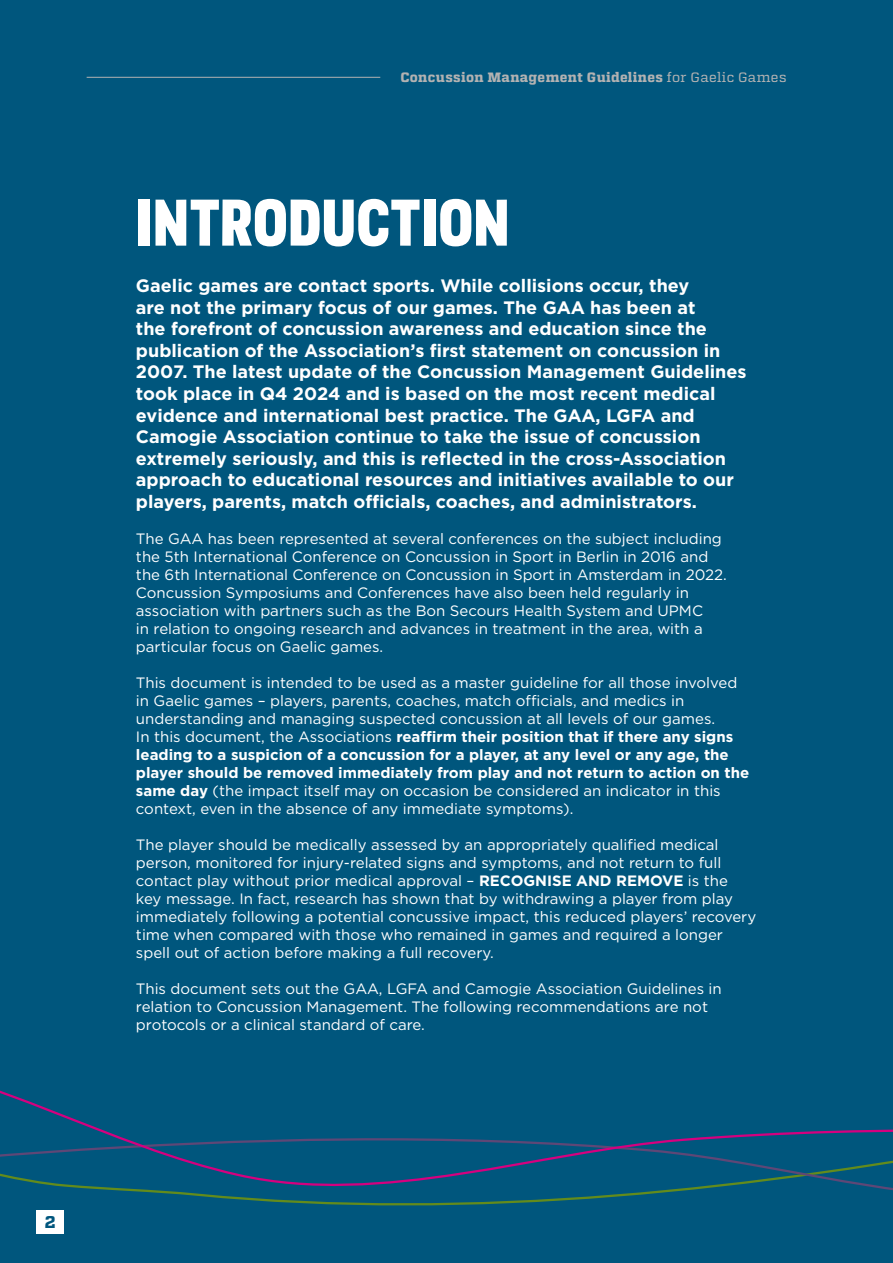
<style>
.page{position:relative;width:893px;height:1263px;background:#00567d}
.page>*{position:absolute;margin:0;border:0;box-sizing:border-box;transform-origin:0 0}
.t1{font:66px "Blooms Headline";color:#fff}
.t2{font:700 18px/21.6px "Gotham";color:#fff}
.t3{font:700 16.95px "Atletico";color:#00567d}
.t4{font:15px/18px "Gotham";color:#fff}
.t5{font:700 13.5px "Atletico";letter-spacing:.03em;color:#b3b2b2}
.s1{font-weight:400}
.s2{font-weight:700}
</style>
<div class="page">
<div style="left:37px;top:1210px;width:27px;height:24px;background:#fff"></div>
<hr style="left:87px;top:77px;width:293px;height:1px;background:#b3b2b2">
<svg style="left:0;top:1090px;width:893px;height:122px"></svg>
<p class="t3" style="left:45px;top:1212px;width:13px">2</p>
<p class="t5" style="left:400px;top:69px;width:387px">Concussion Management Guidelines <span class="s1">for Gaelic Games</span></p>
<h1 class="t1" style="left:135px;top:169px;width:377px">INTRODUCTION</h1>
<p class="t2" style="left:136px;top:275px;width:612px">Gaelic games are contact sports. While collisions occur, they<br>are not the primary focus of our games. The GAA has been at<br>the forefront of concussion awareness and education since the publication of the Association’s first statement on concussion in 2007. The latest update of the Concussion Management Guidelines took place in Q4 2024 and is based on the most recent medical evidence and international best practice. The GAA, LGFA and Camogie Association continue to take the issue of concussion extremely seriously, and this is reflected in the cross-Association approach to educational resources and initiatives available to our players, parents, match officials, coaches, and administrators.</p>
<p class="t4" style="left:136px;top:529px;width:592px">The GAA has been represented at several conferences on the subject including the 5th International Conference on Concussion in Sport in Berlin in 2016 and the 6th International Conference on Concussion in Sport in Amsterdam in 2022.<br>Concussion Symposiums and Conferences have also been held regularly in association with partners such as the Bon Secours Health System and UPMC<br>in relation to ongoing research and advances in treatment in the area, with a particular focus on Gaelic games.</p>
<p class="t4" style="left:136px;top:673px;width:615px">This document is intended to be used as a master guideline for all those involved in Gaelic games – players, parents, coaches, match officials, and medics in understanding and managing suspected concussion at all levels of our games.<br>In this document, the Associations <span class="s2">reaffirm their position that if there any signs leading to a suspicion of a concussion for a player, at any level or any age, the player should be removed immediately from play and not return to action on the same day</span> (the impact itself may on occasion be considered an indicator in this context, even in the absence of any immediate symptoms).</p>
<p class="t4" style="left:136px;top:835px;width:622px">The player should be medically assessed by an appropriately qualified medical person, monitored for injury-related signs and symptoms, and not return to full contact play without prior medical approval – <span class="s2">RECOGNISE AND REMOVE</span> is the key message. In fact, research has shown that by withdrawing a player from play immediately following a potential concussive impact, this reduced players’ recovery time when compared with those who remained in games and required a longer spell out of action before making a full recovery.</p>
<p class="t4" style="left:136px;top:979px;width:587px">This document sets out the GAA, LGFA and Camogie Association Guidelines in relation to Concussion Management. The following recommendations are not protocols or a clinical standard of care.</p>
</div>
